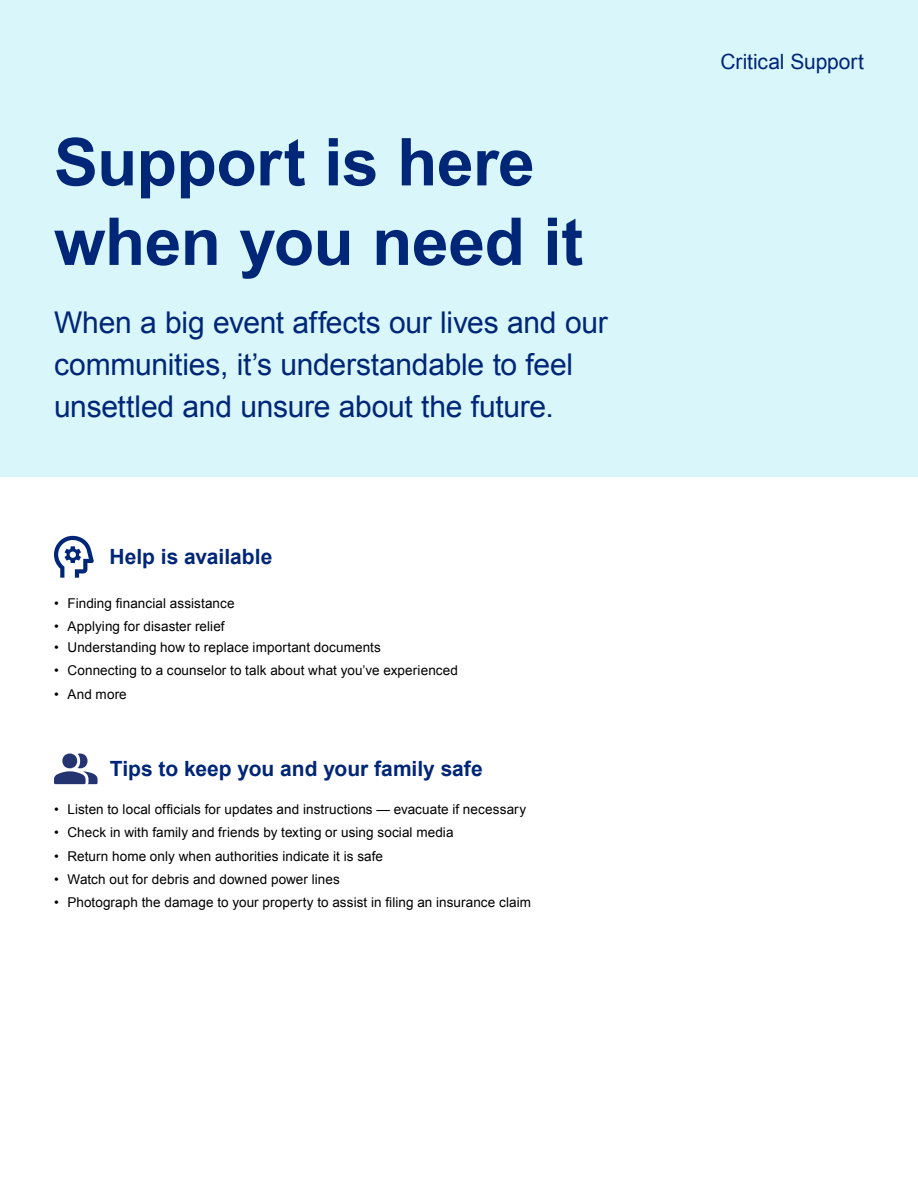
<style>
.page{position:relative;width:918px;height:1188px;background:#fff}
.page>*{position:absolute;margin:0;border:0;box-sizing:border-box;transform-origin:0 0}
.t1{font:700 66px/79.5px "Arial";letter-spacing:-.01em;color:#002677}
.t2{font:30px/42px "Arial";letter-spacing:-.01em;color:#002677}
.t3{font:700 21px "Arial";color:#002677}
.t4{font:21px "Arial";letter-spacing:-.005em;color:#002677}
.t5{font:13.5px "Arial";letter-spacing:.005em;color:#000}
</style>
<div class="page">
<div style="left:0;top:0;width:918px;height:476px;background:#d9f6fa"></div>
<svg style="left:54px;top:536px;width:40px;height:42px"></svg>
<svg style="left:54px;top:754px;width:44px;height:30px"></svg>
<h1 class="t1" style="left:54px;top:125px;width:531px">Support is here when you need it</h1>
<h2 class="t2" style="left:54px;top:302px;width:555px">When a big event affects our lives and our communities, it’s understandable to feel unsettled and unsure about the future.</h2>
<h3 class="t3" style="left:110px;top:543px;width:164px">Help is available</h3>
<p class="t5" style="left:54px;top:594px;width:182px">• Finding financial assistance</p>
<p class="t5" style="left:54px;top:618px;width:172px">• Applying for disaster relief</p>
<p class="t5" style="left:54px;top:639px;width:328px">• Understanding how to replace important documents</p>
<p class="t5" style="left:54px;top:662px;width:406px">• Connecting to a counselor to talk about what you’ve experienced</p>
<p class="t5" style="left:54px;top:685px;width:74px">• And more</p>
<h3 class="t3" style="left:110px;top:755px;width:375px">Tips to keep you and your family safe</h3>
<p class="t5" style="left:54px;top:801px;width:474px">• Listen to local officials for updates and instructions — evacuate if necessary</p>
<p class="t5" style="left:54px;top:824px;width:401px">• Check in with family and friends by texting or using social media</p>
<p class="t5" style="left:54px;top:847px;width:331px">• Return home only when authorities indicate it is safe</p>
<p class="t5" style="left:54px;top:870px;width:287px">• Watch out for debris and downed power lines</p>
<p class="t5" style="left:54px;top:893px;width:479px">• Photograph the damage to your property to assist in filing an insurance claim</p>
<h3 class="t4" style="left:721px;top:48px;width:145px">Critical Support</h3>
</div>
